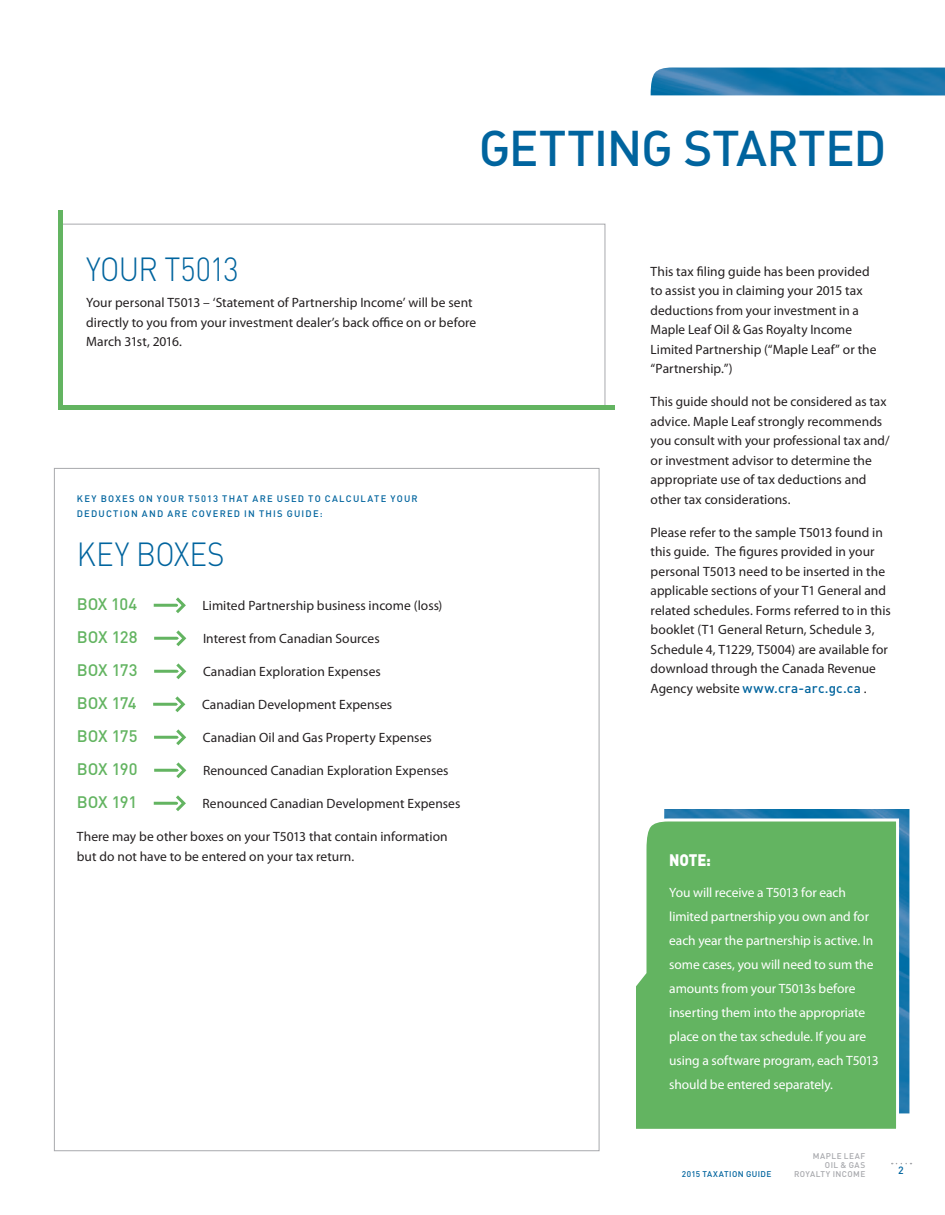
<style>
.page{position:relative;width:945px;height:1215px;background:#fff}
.page>*{position:absolute;margin:0;border:0;box-sizing:border-box;transform-origin:0 0}
.Header_-_Main_-_RIGH{font:500 49.5px "DIN Alternate";letter-spacing:-.02em;color:#00649e}
.Header_-_Smaller_-_L{font:300 33px "DIN";letter-spacing:-.02em;color:#00649e;scale:.9 1}
.Header_-_Smaller_-_L-2{font:300 33px "DIN";color:#00649e;scale:.9 1}
.Body_-_Myriad{font:500 16.5px "DIN";letter-spacing:-.01em;color:#63b461}
.Header_-_Inset_Box_W{font:900 16.5px "DIN";color:#fff;scale:.9 1}
.Body_-_Myriad-2{font:13.5px/19.5px "Myriad Pro";letter-spacing:.005em;color:#231f20}
.Body_-_CALLOUT_TEXT{font:13.5px/24px "Myriad Pro";letter-spacing:-.005em;color:#fff}
.Body_-_LIST_-_Meta_P{font:500 10.5px "DIN";color:#00649e}
.Page_number_left_-_M{font:500 9.3px/15px "DIN";letter-spacing:.13em;color:#00649e}
.t1{font:500 8.25px/9px "DIN";letter-spacing:.05em;color:#a8a9ad;text-align:right}
.t2{font:500 8.25px "DIN";letter-spacing:.05em;color:#00649e}
.s1{font-family:"DIN";font-weight:500;color:#00649e}
</style>
<div class="page">
<img style="left:651px;top:68px;width:294px;height:27px">
<img style="left:664px;top:809px;width:245px;height:304px">
<div style="left:636px;top:817px;width:265px;height:312px;background:#63b461"></div>
<div style="left:60px;top:224px;width:545px;height:184px;background:#fff;border:1px solid #a8a9ad"></div>
<div style="left:60px;top:405px;width:555px;height:5px;background:#63b461"></div>
<div style="left:58px;top:210px;width:5px;height:200px;background:#63b461"></div>
<hr style="left:154px;top:604px;width:29px;height:3px;background:#63b461">
<hr style="left:154px;top:637px;width:29px;height:3px;background:#63b461">
<hr style="left:154px;top:670px;width:29px;height:3px;background:#63b461">
<hr style="left:153px;top:703px;width:29px;height:3px;background:#63b461">
<hr style="left:154px;top:736px;width:29px;height:3px;background:#63b461">
<hr style="left:154px;top:769px;width:29px;height:3px;background:#63b461">
<hr style="left:154px;top:802px;width:29px;height:3px;background:#63b461">
<svg style="left:166px;top:597px;width:21px;height:214px"></svg>
<p class="Header_-_Main_-_RIGH" style="left:479px;top:117px;width:409px">GETTING STARTED</p>
<p class="Header_-_Smaller_-_L" style="left:86px;top:249px;width:171px">YOUR T5013</p>
<p class="Body_-_Myriad-2" style="left:86px;top:293px;width:392px">Your personal T5013 – ‘Statement of Partnership Income’ will be sent directly to you from your investment dealer’s back office on or before<br>March 31st, 2016.</p>
<p class="Page_number_left_-_M" style="left:77px;top:491px;width:342px">KEY BOXES ON YOUR T5013 THAT ARE USED TO CALCULATE YOUR<br>DEDUCTION AND ARE COVERED IN THIS GUIDE:</p>
<p class="Header_-_Smaller_-_L-2" style="left:77px;top:534px;width:166px">KEY BOXES</p>
<p class="Body_-_Myriad" style="left:77px;top:594px;width:62px">BOX 104</p>
<p class="Body_-_Myriad-2" style="left:202px;top:596px;width:242px">Limited Partnership business income (loss)</p>
<p class="Body_-_Myriad" style="left:77px;top:627px;width:62px">BOX 128</p>
<p class="Body_-_Myriad-2" style="left:203px;top:629px;width:178px">Interest from Canadian Sources</p>
<p class="Body_-_Myriad" style="left:77px;top:660px;width:62px">BOX 173</p>
<p class="Body_-_Myriad-2" style="left:203px;top:662px;width:179px">Canadian Exploration Expenses</p>
<p class="Body_-_Myriad" style="left:77px;top:693px;width:61px">BOX 174</p>
<p class="Body_-_Myriad-2" style="left:202px;top:695px;width:192px">Canadian Development Expenses</p>
<p class="Body_-_Myriad" style="left:77px;top:726px;width:62px">BOX 175</p>
<p class="Body_-_Myriad-2" style="left:203px;top:728px;width:230px">Canadian Oil and Gas Property Expenses</p>
<p class="Body_-_Myriad" style="left:77px;top:759px;width:62px">BOX 190</p>
<p class="Body_-_Myriad-2" style="left:203px;top:761px;width:247px">Renounced Canadian Exploration Expenses</p>
<p class="Body_-_Myriad" style="left:77px;top:792px;width:62px">BOX 191</p>
<p class="Body_-_Myriad-2" style="left:203px;top:794px;width:259px">Renounced Canadian Development Expenses</p>
<p class="Body_-_Myriad-2" style="left:77px;top:827px;width:372px">There may be other boxes on your T5013 that contain information but do not have to be entered on your tax return.</p>
<p class="Body_-_Myriad-2" style="left:651px;top:261px;width:227px">This tax filing guide has been provided to assist you in claiming your 2015 tax deductions from your investment in a Maple Leaf Oil &amp; Gas Royalty Income Limited Partnership (“Maple Leaf” or the “Partnership.”)</p>
<p class="Body_-_Myriad-2" style="left:651px;top:392px;width:240px">This guide should not be considered as tax advice. Maple Leaf strongly recommends you consult with your professional tax and/ or investment advisor to determine the appropriate use of tax deductions and other tax considerations.</p>
<p class="Body_-_Myriad-2" style="left:651px;top:522px;width:242px">Please refer to the sample T5013 found in this guide. The figures provided in your personal T5013 need to be inserted in the applicable sections of your T1 General and related schedules. Forms referred to in this booklet (T1 General Return, Schedule 3, Schedule 4, T1229, T5004) are available for download through the Canada Revenue Agency website <span class="s1">www.cra-arc.gc.ca</span> .</p>
<p class="Header_-_Inset_Box_W" style="left:669px;top:849px;width:48px">NOTE:</p>
<p class="Body_-_CALLOUT_TEXT" style="left:669px;top:880px;width:211px">You will receive a T5013 for each limited partnership you own and for each year the partnership is active. In some cases, you will need to sum the amounts from your T5013s before inserting them into the appropriate place on the tax schedule. If you are using a software program, each T5013 should be entered separately.</p>
<p class="t1" style="left:813px;top:1151px;width:54px">MAPLE LEAF<br>OIL &amp; GAS</p>
<p class="t2" style="left:682px;top:1169px;width:91px">2015 TAXATION GUIDE</p>
<p class="t1" style="left:794px;top:1169px;width:73px">ROYALTY INCOME</p>
<p class="Body_-_LIST_-_Meta_P" style="left:898px;top:1164px;width:7px">2</p>
</div>
